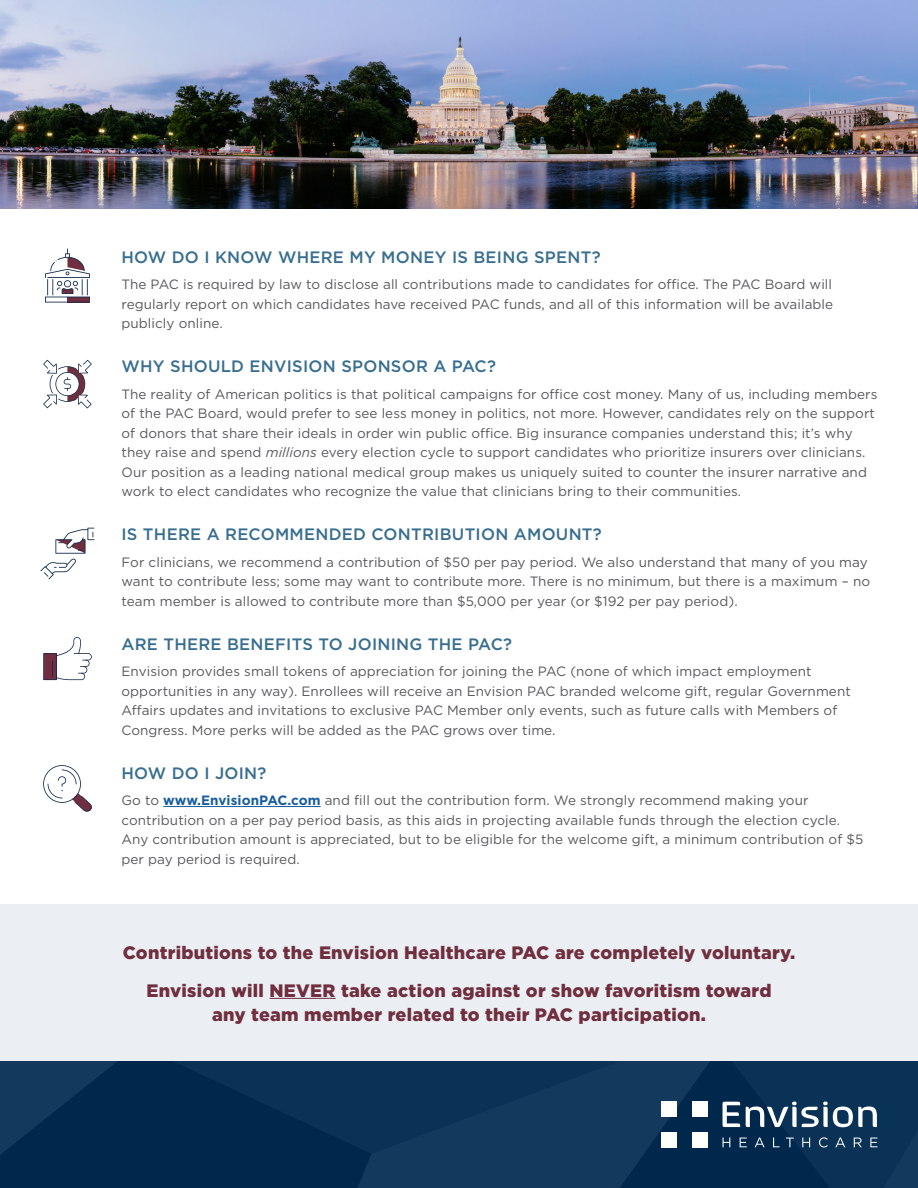
<style>
.page{position:relative;width:918px;height:1188px;background:#fff}
.page>*{position:absolute;margin:0;border:0;box-sizing:border-box;transform-origin:0 0}
.t1{font:900 18px "Gotham";letter-spacing:.015em;color:#702e3e}
.t2{font:500 16.5px "Gotham";letter-spacing:.015em;color:#386e8f}
.t3{font:13.5px/19.5px "Gotham";letter-spacing:.005em;color:#57585a}
.s1{font-style:italic}
.s2{font-weight:700;color:#175d9e}
</style>
<div class="page">
<hr style="left:163px;top:806px;width:158px;height:1px;background:#175d9e">
<img style="left:0;top:1061px;width:918px;height:127px">
<svg style="left:723px;top:1102px;width:17px;height:25px"></svg>
<svg style="left:746px;top:1102px;width:131px;height:25px"></svg>
<svg style="left:723px;top:1138px;width:7px;height:9px"></svg>
<svg style="left:740px;top:1138px;width:7px;height:9px"></svg>
<svg style="left:755px;top:1137px;width:10px;height:10px"></svg>
<svg style="left:773px;top:1138px;width:7px;height:9px"></svg>
<svg style="left:786px;top:1138px;width:8px;height:9px"></svg>
<svg style="left:802px;top:1138px;width:8px;height:9px"></svg>
<svg style="left:819px;top:1137px;width:9px;height:10px"></svg>
<svg style="left:835px;top:1137px;width:10px;height:10px"></svg>
<svg style="left:854px;top:1138px;width:8px;height:9px"></svg>
<svg style="left:870px;top:1138px;width:8px;height:9px"></svg>
<div style="left:662px;top:1132px;width:15px;height:15px;background:#fff"></div>
<div style="left:692px;top:1132px;width:15px;height:15px;background:#fff"></div>
<div style="left:662px;top:1102px;width:15px;height:15px;background:#fff"></div>
<div style="left:692px;top:1102px;width:15px;height:15px;background:#fff"></div>
<div style="left:0;top:904px;width:918px;height:157px;background:#ebeff4"></div>
<hr style="left:270px;top:998px;width:66px;height:1px;background:#702e3e">
<img style="left:0;top:0;width:918px;height:208px">
<svg style="left:45px;top:249px;width:45px;height:54px"></svg>
<svg style="left:43px;top:360px;width:49px;height:48px"></svg>
<svg style="left:40px;top:528px;width:54px;height:51px"></svg>
<svg style="left:43px;top:637px;width:49px;height:43px"></svg>
<svg style="left:43px;top:765px;width:49px;height:47px"></svg>
<p class="t2" style="left:122px;top:246px;width:481px">HOW DO I KNOW WHERE MY MONEY IS BEING SPENT?</p>
<p class="t3" style="left:122px;top:274px;width:713px;text-align:justify">The PAC is required by law to disclose all contributions made to candidates for office. The PAC Board will regularly report on which candidates have received PAC funds, and all of this information will be available publicly online.</p>
<p class="t2" style="left:122px;top:356px;width:376px">WHY SHOULD ENVISION SPONSOR A PAC?</p>
<p class="t3" style="left:122px;top:384px;width:758px">The reality of American politics is that political campaigns for office cost money. Many of us, including members of the PAC Board, would prefer to see less money in politics, not more. However, candidates rely on the support of donors that share their ideals in order win public office. Big insurance companies understand this; it’s why they raise and spend <span class="s1">millions</span> every election cycle to support candidates who prioritize insurers over clinicians.<br>Our position as a leading national medical group makes us uniquely suited to counter the insurer narrative and work to elect candidates who recognize the value that clinicians bring to their communities.</p>
<p class="t2" style="left:122px;top:524px;width:482px">IS THERE A RECOMMENDED CONTRIBUTION AMOUNT?</p>
<p class="t3" style="left:122px;top:552px;width:750px">For clinicians, we recommend a contribution of $50 per pay period. We also understand that many of you may want to contribute less; some may want to contribute more. There is no minimum, but there is a maximum – no team member is allowed to contribute more than $5,000 per year (or $192 per pay period).</p>
<p class="t2" style="left:122px;top:633px;width:392px">ARE THERE BENEFITS TO JOINING THE PAC?</p>
<p class="t3" style="left:122px;top:661px;width:731px">Envision provides small tokens of appreciation for joining the PAC (none of which impact employment opportunities in any way). Enrollees will receive an Envision PAC branded welcome gift, regular Government Affairs updates and invitations to exclusive PAC Member only events, such as future calls with Members of Congress. More perks will be added as the PAC grows over time.</p>
<p class="t2" style="left:122px;top:762px;width:147px">HOW DO I JOIN?</p>
<p class="t3" style="left:122px;top:790px;width:743px">Go to <span class="s2">www.EnvisionPAC.com</span> and fill out the contribution form. We strongly recommend making your contribution on a per pay period basis, as this aids in projecting available funds through the election cycle.<br>Any contribution amount is appreciated, but to be eligible for the welcome gift, a minimum contribution of $5 per pay period is required.</p>
<p class="t1" style="left:123px;top:940px;width:674px">Contributions to the Envision Healthcare PAC are completely voluntary.</p>
<p class="t1" style="left:146px;top:978px;width:627px">Envision will NEVER take action against or show favoritism toward</p>
<p class="t1" style="left:212px;top:1002px;width:495px">any team member related to their PAC participation.</p>
</div>
